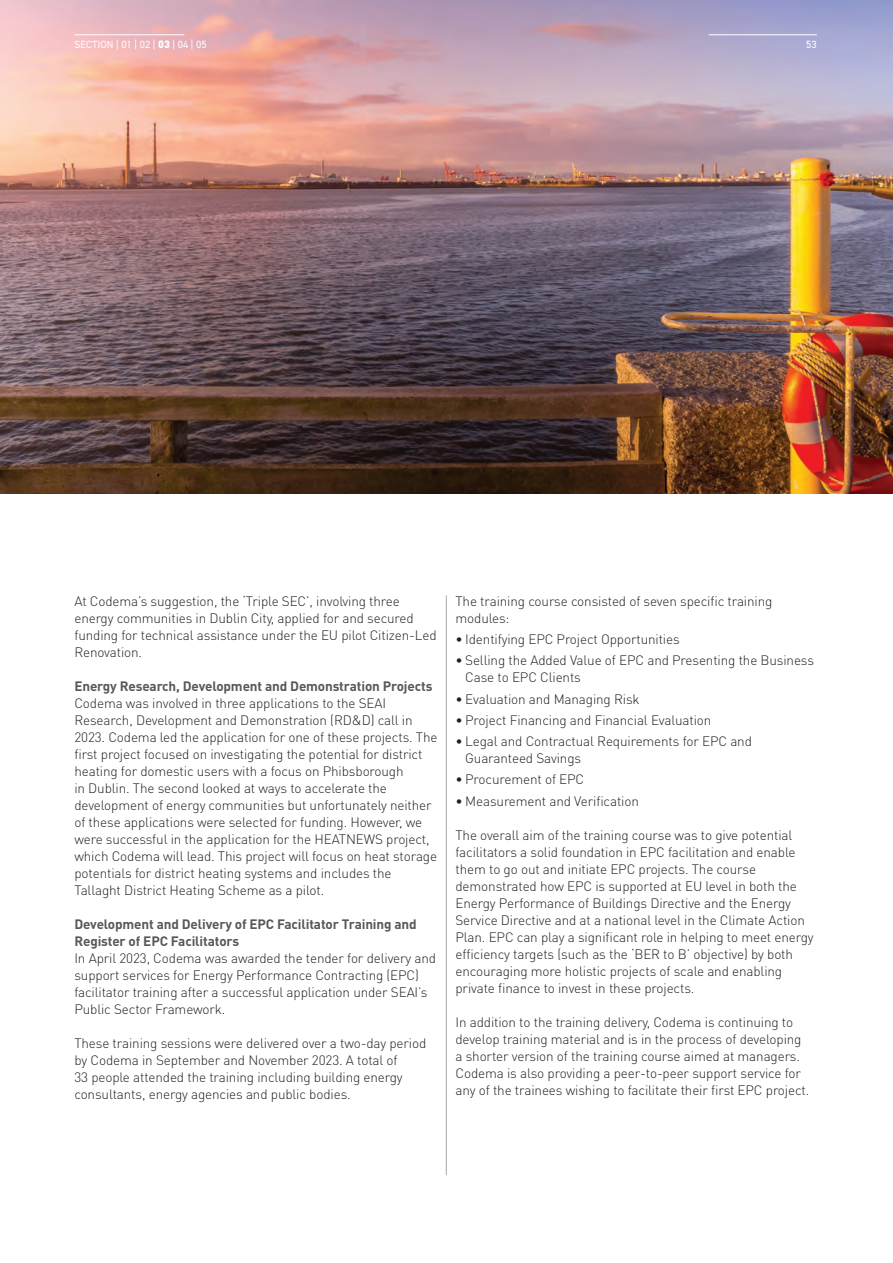
<style>
.page{position:relative;width:893px;height:1263px;background:#fff}
.page>*{position:absolute;margin:0;border:0;box-sizing:border-box;transform-origin:0 0}
.t1{font:300 13.5px/17px "DIN Pro";letter-spacing:-.01em;color:#231f20}
.t2{font:700 13.5px/17px "DIN Pro";letter-spacing:-.01em;color:#57585a}
.t3{font:10.5px "DIN2014";color:#fff}
.s1{font-family:"DIN Pro";font-weight:900}
</style>
<div class="page">
<hr style="left:446px;top:595px;width:1px;height:580px;background:#a8a9ad">
<img style="left:0;top:0;width:893px;height:493px">
<hr style="left:709px;top:34px;width:108px;height:1px;background:#fff">
<hr style="left:74px;top:34px;width:110px;height:1px;background:#fff">
<p class="t3" style="left:74px;top:38px;width:134px">SECTION | 01 | 02 | <span class="s1">03</span> | 04 | 05</p>
<p class="t3" style="left:806px;top:38px;width:12px">53</p>
<p class="t1" style="left:74px;top:592px;width:364px">At Codema’s suggestion, the ‘Triple SEC’, involving three energy communities in Dublin City, applied for and secured funding for technical assistance under the EU pilot Citizen-Led Renovation.</p>
<p class="t2" style="left:74px;top:677px;width:360px">Energy Research, Development and Demonstration Projects</p>
<p class="t1" style="left:74px;top:694px;width:365px">Codema was involved in three applications to the SEAI Research, Development and Demonstration (RD&amp;D) call in 2023. Codema led the application for one of these projects. The first project focused on investigating the potential for district heating for domestic users with a focus on Phibsborough<br>in Dublin. The second looked at ways to accelerate the development of energy communities but unfortunately neither of these applications were selected for funding. However, we were successful in the application for the HEATNEWS project, which Codema will lead. This project will focus on heat storage potentials for district heating systems and includes the Tallaght District Heating Scheme as a pilot.</p>
<p class="t2" style="left:74px;top:915px;width:344px">Development and Delivery of EPC Facilitator Training and<br>Register of EPC Facilitators</p>
<p class="t1" style="left:74px;top:949px;width:363px">In April 2023, Codema was awarded the tender for delivery and support services for Energy Performance Contracting (EPC) facilitator training after a successful application under SEAI’s Public Sector Framework.</p>
<p class="t1" style="left:74px;top:1034px;width:353px">These training sessions were delivered over a two-day period by Codema in September and November 2023. A total of<br>33 people attended the training including building energy consultants, energy agencies and public bodies.</p>
<p class="t1" style="left:455px;top:592px;width:318px">The training course consisted of seven specific training modules:</p>
<p class="t1" style="left:455px;top:630px;width:226px">• Identifying EPC Project Opportunities</p>
<p class="t1" style="left:465px;top:651px;width:350px;text-indent:-10px">• Selling the Added Value of EPC and Presenting the Business<br>Case to EPC Clients</p>
<p class="t1" style="left:455px;top:690px;width:186px">• Evaluation and Managing Risk</p>
<p class="t1" style="left:455px;top:711px;width:257px">• Project Financing and Financial Evaluation</p>
<p class="t1" style="left:465px;top:732px;width:288px;text-indent:-10px">• Legal and Contractual Requirements for EPC and<br>Guaranteed Savings</p>
<p class="t1" style="left:455px;top:770px;width:130px">• Procurement of EPC</p>
<p class="t1" style="left:455px;top:792px;width:185px">• Measurement and Verification</p>
<p class="t1" style="left:455px;top:826px;width:360px">The overall aim of the training course was to give potential facilitators a solid foundation in EPC facilitation and enable them to go out and initiate EPC projects. The course demonstrated how EPC is supported at EU level in both the Energy Performance of Buildings Directive and the Energy Service Directive and at a national level in the Climate Action Plan. EPC can play a significant role in helping to meet energy efficiency targets (such as the ‘BER to B’ objective) by both encouraging more holistic projects of scale and enabling private finance to invest in these projects.</p>
<p class="t1" style="left:455px;top:1013px;width:355px">In addition to the training delivery, Codema is continuing to develop training material and is in the process of developing a shorter version of the training course aimed at managers.<br>Codema is also providing a peer-to-peer support service for any of the trainees wishing to facilitate their first EPC project.</p>
</div>
